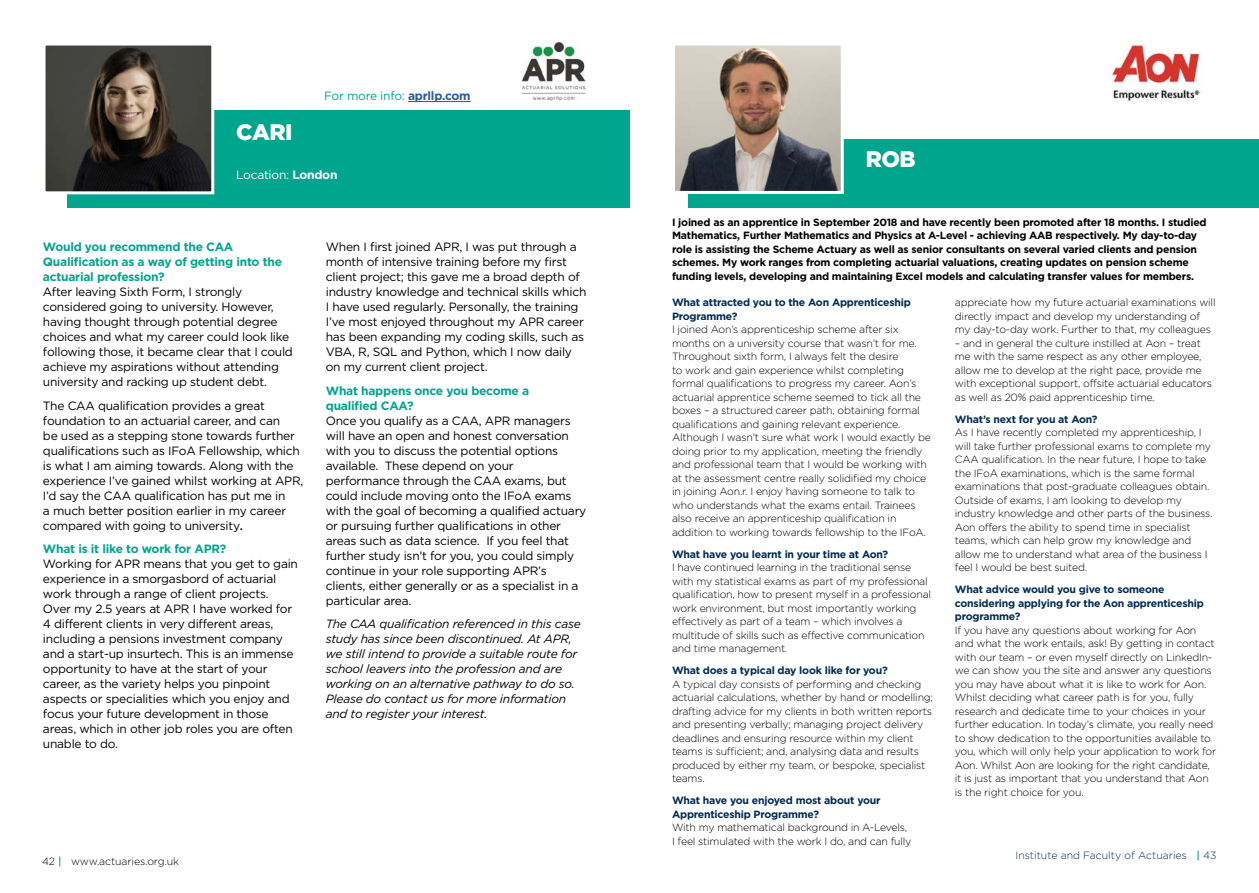
<style>
.page{position:relative;width:1259px;height:893px;background:#fff}
.page>*{position:absolute;margin:0;border:0;box-sizing:border-box;transform-origin:0 0}
.t1{font:900 22.5px "Gotham";letter-spacing:-.02em;color:#fff}
.t2{font:12px/15px "Gotham";letter-spacing:-.02em;color:#000}
.t3{font:italic 12px/15px "Gotham";letter-spacing:-.02em;color:#000}
.t4{font:700 12px/15px "Gotham";letter-spacing:-.02em;color:#00a58d}
.t5{font:12px "Gotham";letter-spacing:-.02em;color:#00a58d}
.t6{font:12px "Gotham";letter-spacing:-.02em;color:#fff}
.t7{font:300 10.5px/13.5px "Gotham";letter-spacing:-.02em;color:#000}
.t8{font:700 10.5px/13.5px "Gotham";letter-spacing:-.02em;color:#000}
.t9{font:700 10.5px/13.5px "Gotham";letter-spacing:-.02em;color:#002b53}
.t10{font:300 10.5px "Gotham";color:#002b53}
.s1{font-weight:700;color:#275b9b}
.s2{font-weight:700}
.s3{font-weight:500}
.s4{font-weight:500;color:#00a58d}
</style>
<div class="page">
<div style="left:688px;top:139px;width:571px;height:68px;background:#00a58d"></div>
<img style="left:676px;top:47px;width:163px;height:143px">
<div style="left:672px;top:43px;width:171px;height:151px;border:3px solid #fff"></div>
<img style="left:1110px;top:40px;width:91px;height:61px">
<img style="left:521px;top:41px;width:65px;height:60px">
<div style="left:67px;top:110px;width:562px;height:97px;background:#00a58d"></div>
<img style="left:47px;top:47px;width:163px;height:143px">
<div style="left:43px;top:43px;width:171px;height:151px;border:3px solid #fff"></div>
<hr style="left:408px;top:101px;width:62px;height:1px;background:#275b9b">
<p class="t5" style="left:324px;top:89px;width:148px">For more info: <span class="s1">aprllp.com</span></p>
<h1 class="t1" style="left:236px;top:119px;width:58px">CARI</h1>
<p class="t6" style="left:236px;top:168px;width:103px">Location: <span class="s2">London</span></p>
<p class="t4" style="left:43px;top:239px;width:241px">Would you recommend the CAA<br>Qualification as a way of getting into the actuarial profession?</p>
<p class="t2" style="left:43px;top:284px;width:251px">After leaving Sixth Form, I strongly considered going to university. However, having thought through potential degree choices and what my career could look like following those, it became clear that I could achieve my aspirations without attending university and racking up student debt.</p>
<p class="t2" style="left:43px;top:398px;width:262px">The CAA qualification provides a great foundation to an actuarial career, and can<br>be used as a stepping stone towards further qualifications such as IFoA Fellowship, which is what I am aiming towards. Along with the experience I’ve gained whilst working at APR, I’d say the CAA qualification has put me in<br>a much better position earlier in my career compared with going to university<span class="s3">.</span></p>
<p class="t4" style="left:43px;top:541px;width:185px">What is it like to work for APR?</p>
<p class="t2" style="left:43px;top:556px;width:256px">Working for APR means that you get to gain experience in a smorgasbord of actuarial work through a range of client projects.<br>Over my 2.5 years at APR I have worked for 4 different clients in very different areas, including a pensions investment company and a start-up insurtech. This is an immense opportunity to have at the start of your career, as the variety helps you pinpoint aspects or specialities which you enjoy and focus your future development in those areas, which in other job roles you are often unable to do.</p>
<p class="t2" style="left:326px;top:239px;width:262px">When I first joined APR, I was put through a month of intensive training before my first client project; this gave me a broad depth of industry knowledge and technical skills which I have used regularly. Personally, the training I’ve most enjoyed throughout my APR career has been expanding my coding skills, such as VBA, R, SQL and Python, which I now daily on my current client project.</p>
<p class="t4" style="left:326px;top:383px;width:205px">What happens once you become a qualified CAA?</p>
<p class="t2" style="left:326px;top:413px;width:262px">Once you qualify as a CAA, APR managers will have an open and honest conversation with you to discuss the potential options available. These depend on your performance through the CAA exams, but could include moving onto the IFoA exams with the goal of becoming a qualified actuary or pursuing further qualifications in other areas such as data science. If you feel that further study isn’t for you, you could simply continue in your role supporting APR’s clients, either generally or as a specialist in a particular area.</p>
<p class="t3" style="left:326px;top:616px;width:257px">The CAA qualification referenced in this case study has since been discontinued. At APR, we still intend to provide a suitable route for school leavers into the profession and are working on an alternative pathway to do so.<br>Please do contact us for more information and to register your interest.</p>
<p class="t7" style="left:42px;top:854px;width:139px">42 <span class="s4">|</span> www.actuaries.org.uk</p>
<h1 class="t1" style="left:865px;top:146px;width:52px">ROB</h1>
<p class="t8" style="left:672px;top:215px;width:536px">I joined as an apprentice in September 2018 and have recently been promoted after 18 months. I studied Mathematics, Further Mathematics and Physics at A-Level - achieving AAB respectively. My day-to-day role is assisting the Scheme Actuary as well as senior consultants on several varied clients and pension schemes. My work ranges from completing actuarial valuations, creating updates on pension scheme funding levels, developing and maintaining Excel models and calculating transfer values for members.</p>
<p class="t9" style="left:672px;top:295px;width:240px">What attracted you to the Aon Apprenticeship<br>Programme?</p>
<p class="t7" style="left:672px;top:322px;width:260px">I joined Aon’s apprenticeship scheme after six months on a university course that wasn’t for me.<br>Throughout sixth form, I always felt the desire<br>to work and gain experience whilst completing formal qualifications to progress my career. Aon’s actuarial apprentice scheme seemed to tick all the boxes – a structured career path, obtaining formal qualifications and gaining relevant experience.<br>Although I wasn’t sure what work I would exactly be doing prior to my application, meeting the friendly and professional team that I would be working with at the assessment centre really solidified my choice in joining Aon.r. I enjoy having someone to talk to who understands what the exams entail. Trainees also receive an apprenticeship qualification in addition to working towards fellowship to the IFoA.</p>
<p class="t9" style="left:672px;top:547px;width:218px">What have you learnt in your time at Aon?</p>
<p class="t7" style="left:672px;top:561px;width:261px">I have continued learning in the traditional sense with my statistical exams as part of my professional qualification, how to present myself in a professional work environment, but most importantly working effectively as part of a team – which involves a multitude of skills such as effective communication and time management.</p>
<p class="t9" style="left:672px;top:663px;width:217px">What does a typical day look like for you?</p>
<p class="t7" style="left:672px;top:677px;width:263px">A typical day consists of performing and checking actuarial calculations, whether by hand or modelling; drafting advice for my clients in both written reports and presenting verbally; managing project delivery deadlines and ensuring resource within my client teams is sufficient; and, analysing data and results produced by either my team, or bespoke, specialist teams.</p>
<p class="t9" style="left:672px;top:793px;width:210px">What have you enjoyed most about your<br>Apprenticeship Programme?</p>
<p class="t7" style="left:672px;top:821px;width:241px">With my mathematical background in A-Levels,<br>I feel stimulated with the work I do, and can fully</p>
<p class="t7" style="left:955px;top:296px;width:262px">appreciate how my future actuarial examinations will directly impact and develop my understanding of my day-to-day work. Further to that, my colleagues</p>
<p class="t7" style="left:955px;top:336px;width:259px">– and in general the culture instilled at Aon – treat me with the same respect as any other employee, allow me to develop at the right pace, provide me with exceptional support, offsite actuarial educators as well as 20% paid apprenticeship time.</p>
<p class="t9" style="left:955px;top:412px;width:144px">What’s next for you at Aon?</p>
<p class="t7" style="left:955px;top:426px;width:259px">As I have recently completed my apprenticeship, I will take further professional exams to complete my CAA qualification. In the near future, I hope to take the IFoA examinations, which is the same formal examinations that post-graduate colleagues obtain.<br>Outside of exams, I am looking to develop my industry knowledge and other parts of the business.<br>Aon offers the ability to spend time in specialist teams, which can help grow my knowledge and allow me to understand what area of the business I feel I would be best suited.</p>
<p class="t9" style="left:955px;top:582px;width:250px">What advice would you give to someone considering applying for the Aon apprenticeship programme?</p>
<p class="t7" style="left:955px;top:623px;width:263px">If you have any questions about working for Aon and what the work entails, ask! By getting in contact with our team – or even myself directly on LinkedIn&shy;we can show you the site and answer any questions you may have about what it is like to work for Aon.<br>Whilst deciding what career path is for you, fully research and dedicate time to your choices in your further education. In today’s climate, you really need to show dedication to the opportunities available to you, which will only help your application to work for Aon. Whilst Aon are looking for the right candidate, it is just as important that you understand that Aon is the right choice for you.</p>
<p class="t10" style="left:1015px;top:850px;width:202px">Institute and Faculty of Actuaries <span class="s4">|</span> 43</p>
</div>
